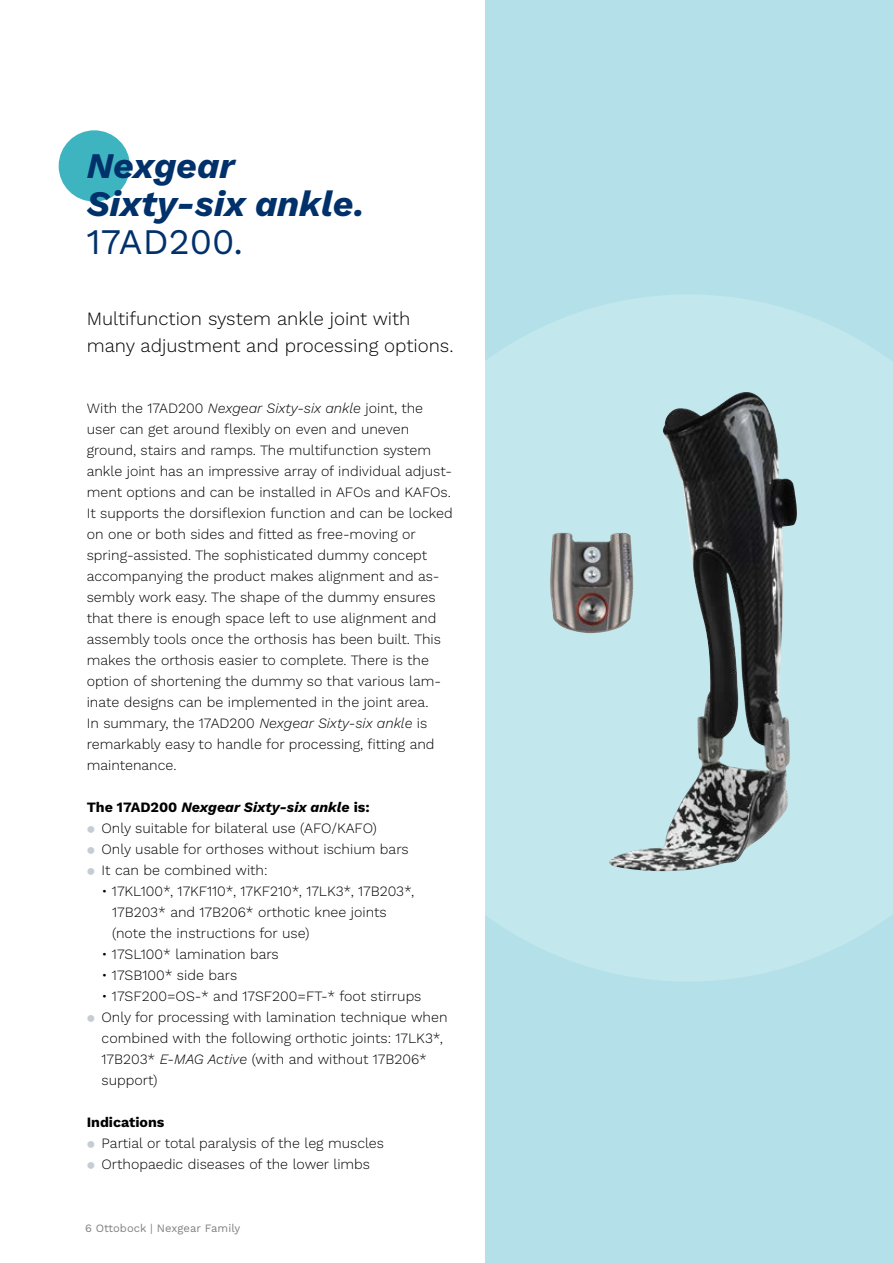
<style>
.page{position:relative;width:893px;height:1263px;background:#fff}
.page>*{position:absolute;margin:0;border:0;box-sizing:border-box;transform-origin:0 0}
.t1{font:italic 700 36px/38.1px "Work Sans";color:#00316a}
.t2{font:36px "Work Sans";color:#00316a}
.t3{font:300 18.75px/26.2px "Work Sans";color:#000}
.t4{font:300 14.25px/21px "Work Sans";color:#000}
.t5{font:11.25px "Work Sans";letter-spacing:.005em;color:#808285}
.s1{font-style:italic}
.s2{font-weight:700}
.s3{font-weight:700;font-style:italic}
.s4{color:#c6cbd5}
</style>
<div class="page">
<div style="left:59px;top:130px;width:71px;height:72px;background:#3fb4c1;border-radius:50%"></div>
<div style="left:485px;top:0;width:408px;height:1263px;background:#b4e1e9"></div>
<svg style="left:485px;top:295px;width:408px;height:686px;fill:#c2e7ec"></svg>
<img style="left:609px;top:392px;width:188px;height:479px">
<img style="left:550px;top:532px;width:83px;height:101px">
<h1 class="t1" style="left:87px;top:145px;width:279px">Nexgear<br>Sixty-six ankle.</h1>
<h1 class="t2" style="left:87px;top:215px;width:158px">17AD200.</h1>
<h2 class="t3" style="left:87px;top:305px;width:368px">Multifunction system ankle joint with many adjustment and processing options.</h2>
<p class="t4" style="left:87px;top:397px;width:367px">With the 17AD200 <span class="s1">Nexgear Sixty-six ankle</span> joint, the user can get around flexibly on even and uneven ground, stairs and ramps. The multifunction system ankle joint has an impressive array of individual adjust&shy;ment options and can be installed in AFOs and KAFOs.<br>It supports the dorsiflexion function and can be locked on one or both sides and fitted as free-moving or spring-assisted. The sophisticated dummy concept accompanying the product makes alignment and as&shy;sembly work easy. The shape of the dummy ensures that there is enough space left to use alignment and assembly tools once the orthosis has been built. This makes the orthosis easier to complete. There is the option of shortening the dummy so that various lam&shy;inate designs can be implemented in the joint area.<br>In summary, the 17AD200 <span class="s1">Nexgear Sixty-six ankle</span> is remarkably easy to handle for processing, fitting and maintenance.</p>
<p class="t4" style="left:87px;top:796px;width:323px"><span class="s2">The 17AD200</span> <span class="s3">Nexgear Sixty-six ankle</span> <span class="s2">is:<br></span><span class="s4">⚫</span> Only suitable for bilateral use (AFO/KAFO)<br><span class="s4">⚫</span> Only usable for orthoses without ischium bars <span class="s4">⚫</span> It can be combined with:</p>
<p class="t4" style="left:112px;top:880px;width:304px;text-indent:-11px">• 17KL100*, 17KF110*, 17KF210*, 17LK3*, 17B203*,<br>17B203* and 17B206* orthotic knee joints (note the instructions for use)</p>
<p class="t4" style="left:102px;top:943px;width:179px">• 17SL100* lamination bars</p>
<p class="t4" style="left:102px;top:964px;width:137px">• 17SB100* side bars</p>
<p class="t4" style="left:102px;top:985px;width:321px">• 17SF200=OS-* and 17SF200=FT-* foot stirrups</p>
<p class="t4" style="left:87px;top:1006px;width:362px"><span class="s4">⚫</span> Only for processing with lamination technique when</p>
<p class="t4" style="left:102px;top:1027px;width:343px">combined with the following orthotic joints: 17LK3*,</p>
<p class="t4" style="left:102px;top:1048px;width:327px">17B203* <span class="s1">E-MAG Active</span> (with and without 17B206*</p>
<p class="t4" style="left:102px;top:1069px;width:57px">support)</p>
<p class="t4" style="left:87px;top:1111px;width:299px"><span class="s2">Indications<br></span><span class="s4">⚫</span> Partial or total paralysis of the leg muscles <span class="s4">⚫</span> Orthopaedic diseases of the lower limbs</p>
<p class="t5" style="left:85px;top:1219px;width:157px">6 Ottobock | Nexgear Family</p>
</div>
